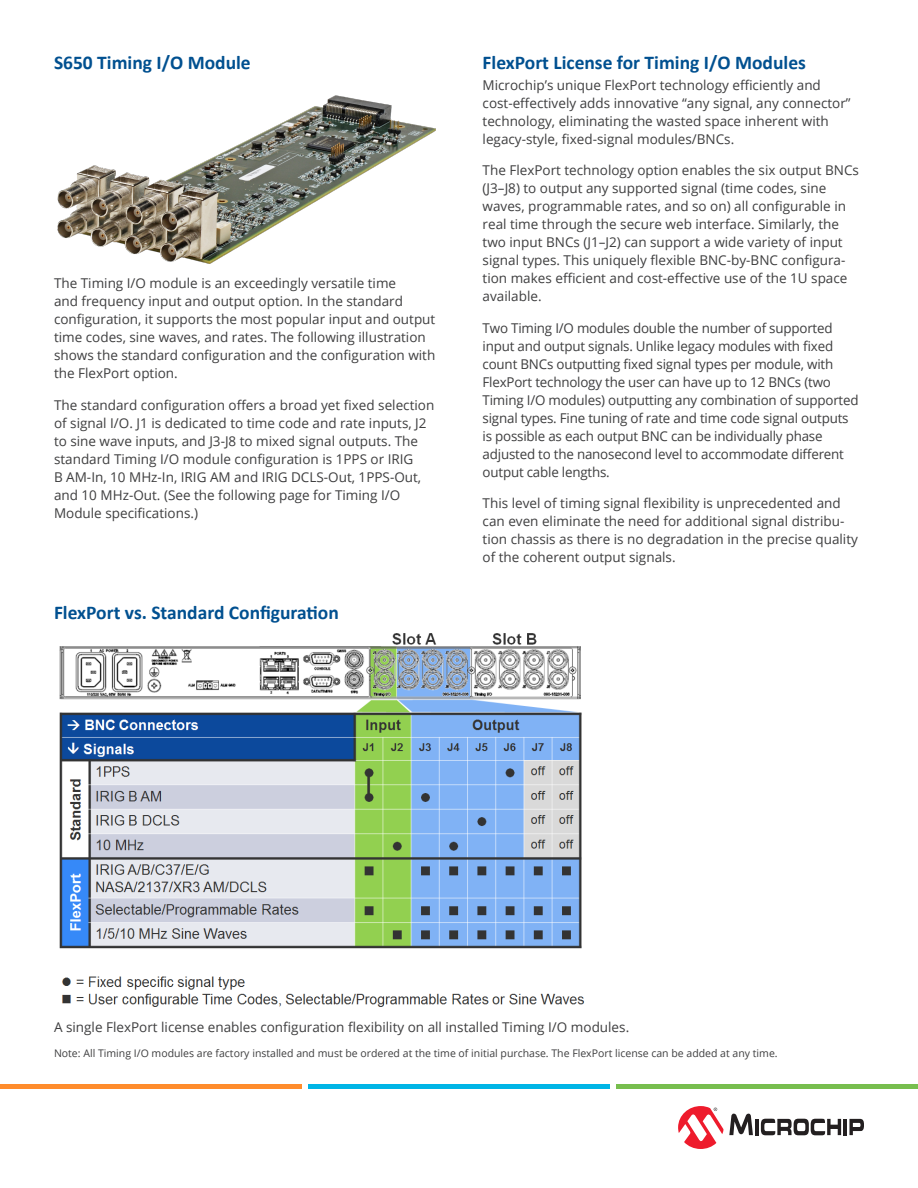
<style>
.page{position:relative;width:918px;height:1188px;background:#fff}
.page>*{position:absolute;margin:0;border:0;box-sizing:border-box;transform-origin:0 0}
.t1{font:700 19.5px "Calibri";color:#005090}
.t2{font:13.5px/18px "Open Sans";color:#3e3e3f}
.t3{font:10.5px "Open Sans";color:#3e3e3f}
</style>
<div class="page">
<svg style="left:729px;top:1114px;width:24px;height:21px"></svg>
<hr style="left:755px;top:1119px;width:4px;height:16px;background:#231f20">
<hr style="left:844px;top:1119px;width:3px;height:16px;background:#231f20">
<svg style="left:849px;top:1119px;width:15px;height:16px"></svg>
<svg style="left:761px;top:1118px;width:80px;height:17px"></svg>
<svg style="left:678px;top:1106px;width:45px;height:43px"></svg>
<div style="left:0;top:1084px;width:301px;height:5px;background:#ff8c2c"></div>
<div style="left:308px;top:1084px;width:301px;height:5px;background:#00b5e6"></div>
<div style="left:616px;top:1084px;width:302px;height:5px;background:#77be4e"></div>
<img style="left:58px;top:96px;width:378px;height:167px">
<img style="left:59px;top:633px;width:526px;height:374px">
<h1 class="t1" style="left:54px;top:48px;width:198px">S650 Timing I/O Module</h1>
<p class="t2" style="left:54px;top:274px;width:383px">The Timing I/O module is an exceedingly versatile time<br>and frequency input and output option. In the standard configuration, it supports the most popular input and output time codes, sine waves, and rates. The following illustration shows the standard configuration and the configuration with the FlexPort option.</p>
<p class="t2" style="left:54px;top:395px;width:382px">The standard configuration offers a broad yet fixed selection of signal I/O. J1 is dedicated to time code and rate inputs, J2 to sine wave inputs, and J3-J8 to mixed signal outputs. The standard Timing I/O module configuration is 1PPS or IRIG<br>B AM-In, 10 MHz-In, IRIG AM and IRIG DCLS-Out, 1PPS-Out, and 10 MHz-Out. (See the following page for Timing I/O Module specifications.)</p>
<h1 class="t1" style="left:54px;top:599px;width:286px">FlexPort vs. Standard Configuration</h1>
<h1 class="t1" style="left:483px;top:48px;width:325px">FlexPort License for Timing I/O Modules</h1>
<p class="t2" style="left:483px;top:76px;width:370px">Microchip’s unique FlexPort technology efficiently and cost-effectively adds innovative “any signal, any connector” technology, eliminating the wasted space inherent with legacy-style, fixed-signal modules/BNCs.</p>
<p class="t2" style="left:483px;top:161px;width:378px">The FlexPort technology option enables the six output BNCs (J3–J8) to output any supported signal (time codes, sine waves, programmable rates, and so on) all configurable in real time through the secure web interface. Similarly, the two input BNCs (J1–J2) can support a wide variety of input signal types. This uniquely flexible BNC-by-BNC configura&shy;tion makes efficient and cost-effective use of the 1U space available.</p>
<p class="t2" style="left:483px;top:319px;width:378px">Two Timing I/O modules double the number of supported input and output signals. Unlike legacy modules with fixed count BNCs outputting fixed signal types per module, with FlexPort technology the user can have up to 12 BNCs (two Timing I/O modules) outputting any combination of supported signal types. Fine tuning of rate and time code signal outputs is possible as each output BNC can be individually phase adjusted to the nanosecond level to accommodate different output cable lengths.</p>
<p class="t2" style="left:483px;top:494px;width:377px">This level of timing signal flexibility is unprecedented and can even eliminate the need for additional signal distribu&shy;tion chassis as there is no degradation in the precise quality of the coherent output signals.</p>
<p class="t2" style="left:54px;top:1018px;width:577px">A single FlexPort license enables configuration flexibility on all installed Timing I/O modules.</p>
<p class="t3" style="left:54px;top:1046px;width:725px">Note: All Timing I/O modules are factory installed and must be ordered at the time of initial purchase. The FlexPort license can be added at any time.</p>
</div>
